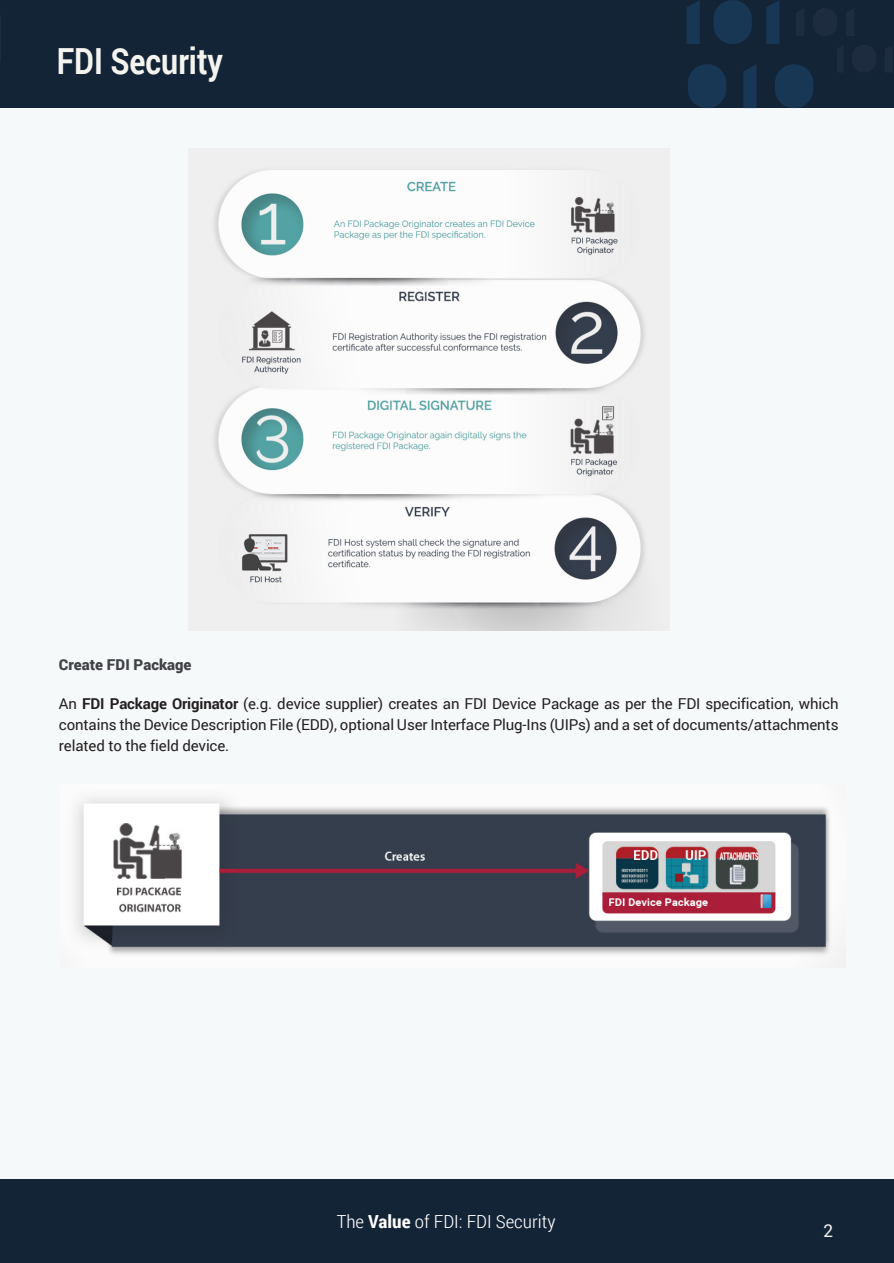
<style>
.page{position:relative;width:894px;height:1263px;background:#fff}
.page>*{position:absolute;margin:0;border:0;box-sizing:border-box;transform-origin:0 0}
.t1{font:700 36px "Roboto";color:#f4f4ef;scale:.84 1}
.t2{font:300 18px "Roboto Condensed";color:#fff;scale:1.08 1}
.t3{font:17.7px "Roboto";color:#f4f4ef}
.t4{font:15px/21px "Roboto";letter-spacing:-.01em;color:#231f20;text-align:justify}
.t5{font:900 15px "Roboto";color:#414247}
.s1{font-weight:700}
</style>
<div class="page">
<div style="left:0;top:38px;width:892px;height:1167px;background:#f6f9fa"></div>
<div style="left:0;top:0;width:893px;height:108px;background:#142437"></div>
<div style="left:0;top:1179px;width:893px;height:84px;background:#142437"></div>
<img style="left:188px;top:149px;width:481px;height:481px">
<img style="left:76px;top:798px;width:754px;height:157px">
<div style="left:687px;top:64px;width:39px;height:44px;background:#173755;border-radius:19px"></div>
<div style="left:774px;top:64px;width:39px;height:44px;background:#173755;border-radius:19px"></div>
<svg style="left:743px;top:65px;width:13px;height:43px"></svg>
<div style="left:851px;top:45px;width:25px;height:28px;background:#1d2c3e;border-radius:12px"></div>
<div style="left:812px;top:8px;width:25px;height:28px;background:#1d2c3e;border-radius:12px"></div>
<svg style="left:766px;top:0;width:13px;height:44px"></svg>
<div style="left:713px;top:0;width:38px;height:44px;background:#173755;border-radius:19px"></div>
<svg style="left:686px;top:1px;width:13px;height:43px"></svg>
<h1 class="t1" style="left:57px;top:36px;width:199px">FDI Security</h1>
<p class="t5" style="left:59px;top:654px;width:134px">Create FDI Package</p>
<p class="t4" style="left:59px;top:693px;width:781px">An <span class="s1">FDI Package Originator</span> (e.g. device supplier) creates an FDI Device Package as per the FDI specification, which contains the Device Description File (EDD), optional User Interface Plug-Ins (UIPs) and a set of documents/attachments related to the field device.</p>
<p class="t2" style="left:336px;top:1209px;width:204px">The <span class="s1">Value</span> of FDI: FDI Security</p>
<p class="t3" style="left:823px;top:1218px;width:11px">2</p>
</div>
